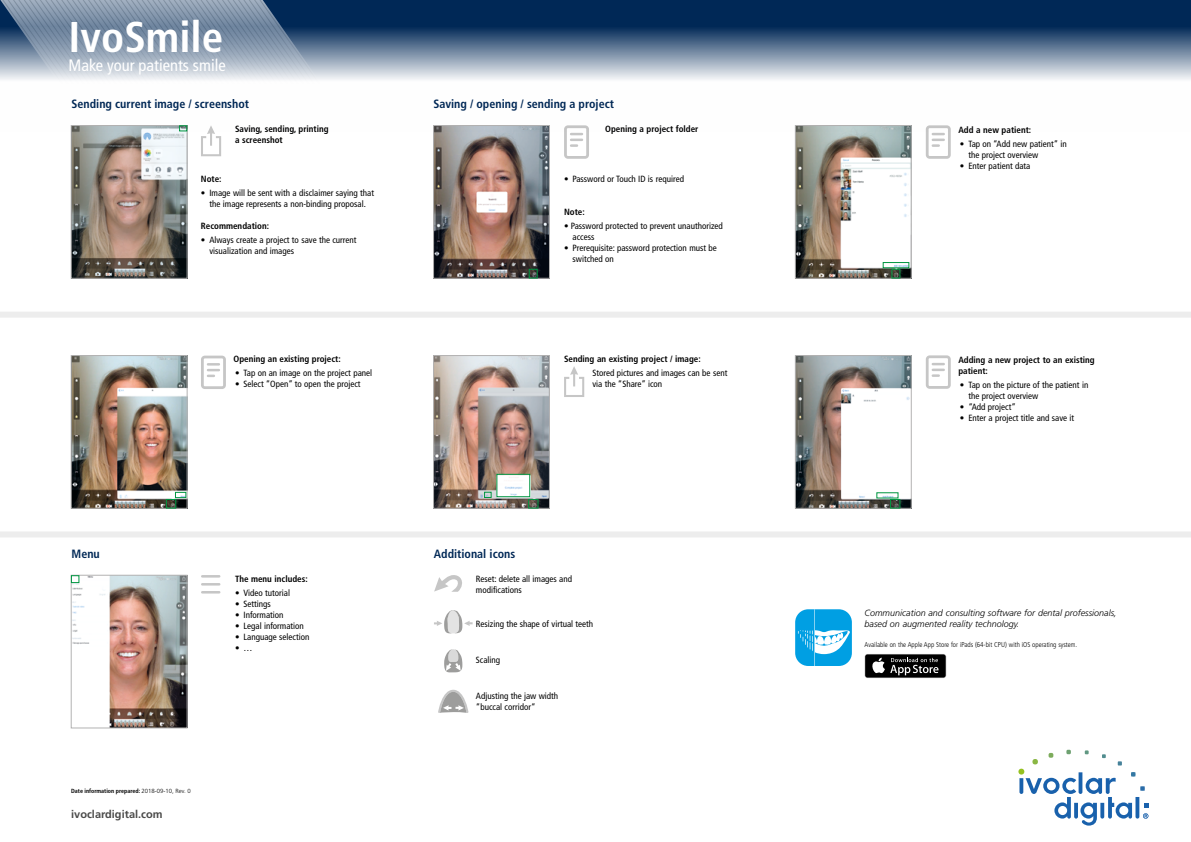
<style>
.page{position:relative;width:1191px;height:842px;background:#fff}
.page>*{position:absolute;margin:0;border:0;box-sizing:border-box;transform-origin:0 0}
.Untertitel_reg{font:700 condensed 43px "Frutiger";color:#fff}
.Untertitel_reg-2{font:condensed 16.5px "Frutiger";color:#fff}
.Untertitel_Bld{font:700 condensed 12px "Frutiger";color:#002856}
.t1{font:700 11px "Frutiger";color:#4a4a49}
.Fliesstext_7_5_9{font:condensed 9px/11px "Frutiger";color:#000}
.Fliesstext_7_5_9-2{font:700 condensed 9px/11px "Frutiger";color:#000}
.Fliesstext_7_5_9-3{font:italic 300 9px/11px "Frutiger";color:#000}
.Fliesstext_7_5_9-4{font:300 condensed 7px "Frutiger";color:#000}
.text1{font:700 condensed 6px "Frutiger";color:#000}
.s1{font-weight:300;font-stretch:normal}
</style>
<div class="page">
<svg style="left:1018px;top:750px;width:130px;height:76px"></svg>
<div style="left:0;top:312px;width:1191px;height:6px;background:#ededed"></div>
<div style="left:0;top:531px;width:1191px;height:6px;background:#ededed"></div>
<svg style="left:925px;top:132px;width:25px;height:27px"></svg>
<img style="left:73px;top:132px;width:112px;height:144px">
<div style="left:71px;top:125px;width:116px;height:153px;border:1px solid #b3b2b2"></div>
<img style="left:73px;top:577px;width:112px;height:149px">
<div style="left:71px;top:575px;width:116px;height:153px;border:1px solid #b3b2b2"></div>
<img style="left:435px;top:132px;width:112px;height:144px">
<div style="left:433px;top:125px;width:116px;height:153px;border:1px solid #b3b2b2"></div>
<div style="left:529px;top:269px;width:8px;height:9px;border:1px solid #009641"></div>
<svg style="left:201px;top:356px;width:25px;height:33px"></svg>
<svg style="left:925px;top:355px;width:25px;height:34px"></svg>
<div style="left:71px;top:575px;width:8px;height:8px;border:1px solid #009641"></div>
<img style="left:73px;top:357px;width:112px;height:149px">
<div style="left:71px;top:355px;width:116px;height:153px;border:1px solid #b3b2b2"></div>
<div style="left:175px;top:492px;width:11px;height:6px;border:1px solid #009641"></div>
<div style="left:166px;top:499px;width:10px;height:9px;border:1px solid #009641"></div>
<img style="left:797px;top:357px;width:112px;height:149px">
<div style="left:795px;top:355px;width:116px;height:153px;border:1px solid #b3b2b2"></div>
<div style="left:890px;top:499px;width:10px;height:9px;border:1px solid #009641"></div>
<svg style="left:201px;top:132px;width:20px;height:24px"></svg>
<svg style="left:564px;top:132px;width:25px;height:27px"></svg>
<img style="left:797px;top:132px;width:112px;height:144px">
<div style="left:795px;top:125px;width:116px;height:153px;border:1px solid #b3b2b2"></div>
<div style="left:891px;top:269px;width:9px;height:9px;border:1px solid #009641"></div>
<div style="left:882px;top:262px;width:27px;height:6px;border:1px solid #009641"></div>
<svg style="left:564px;top:366px;width:20px;height:31px"></svg>
<hr style="left:202px;top:575px;width:17px;height:3px;background:#c6c6c6">
<svg style="left:202px;top:583px;width:17px;height:2px"></svg>
<svg style="left:202px;top:591px;width:17px;height:2px"></svg>
<svg style="left:864px;top:654px;width:82px;height:24px"></svg>
<div style="left:865px;top:654px;width:80px;height:23px;background:#000;border-radius:2px"></div>
<svg style="left:872px;top:658px;width:66px;height:17px"></svg>
<svg style="left:434px;top:575px;width:28px;height:17px"></svg>
<svg style="left:434px;top:610px;width:38px;height:23px"></svg>
<svg style="left:444px;top:649px;width:18px;height:23px"></svg>
<svg style="left:438px;top:690px;width:30px;height:23px"></svg>
<img style="left:435px;top:357px;width:112px;height:149px">
<div style="left:433px;top:355px;width:116px;height:153px;border:1px solid #b3b2b2"></div>
<div style="left:496px;top:474px;width:34px;height:23px;border:1px solid #009641"></div>
<div style="left:484px;top:492px;width:7px;height:6px;border:1px solid #009641"></div>
<div style="left:528px;top:499px;width:10px;height:9px;border:1px solid #009641"></div>
<svg style="left:70px;top:0;width:1121px;height:132px"></svg>
<svg style="left:0;top:0;width:323px;height:86px;background:#91a1b4"></svg>
<div style="left:795px;top:609px;width:57px;height:57px;background:#009fe3;border-radius:13px"></div>
<svg style="left:798px;top:609px;width:52px;height:57px"></svg>
<p class="Untertitel_reg" style="left:69px;top:12px;width:156px">IvoSmile</p>
<p class="Untertitel_reg-2" style="left:69px;top:56px;width:158px">Make your patients smile</p>
<p class="Untertitel_Bld" style="left:72px;top:97px;width:179px">Sending current image / screenshot</p>
<p class="Untertitel_Bld" style="left:433px;top:97px;width:182px">Saving / opening / sending a project</p>
<p class="Fliesstext_7_5_9-2" style="left:235px;top:123px;width:95px">Saving, sending, printing a screenshot</p>
<p class="Fliesstext_7_5_9-2" style="left:605px;top:123px;width:95px">Opening a project folder</p>
<p class="Fliesstext_7_5_9-2" style="left:201px;top:173px;width:22px">Note:</p>
<p class="Fliesstext_7_5_9" style="left:201px;top:187px;width:174px;text-align:center">• Image will be sent with a disclaimer saying that the image represents a non-binding proposal.</p>
<p class="Fliesstext_7_5_9-2" style="left:201px;top:220px;width:70px">Recommendation:</p>
<p class="Fliesstext_7_5_9" style="left:209px;top:234px;width:149px;text-indent:-9px">• Always create a project to save the current visualization and images</p>
<p class="Fliesstext_7_5_9" style="left:564px;top:173px;width:121px">• Password or Touch ID is required</p>
<p class="Fliesstext_7_5_9-2" style="left:564px;top:206px;width:22px">Note:</p>
<p class="Fliesstext_7_5_9" style="left:572px;top:220px;width:152px;text-indent:-9px">• Password protected to prevent unauthorized access</p>
<p class="Fliesstext_7_5_9" style="left:572px;top:242px;width:146px;text-indent:-9px">• Prerequisite: password protection must be switched on</p>
<p class="Fliesstext_7_5_9-2" style="left:233px;top:353px;width:109px">Opening an existing project:</p>
<p class="Fliesstext_7_5_9" style="left:235px;top:367px;width:139px">• Tap on an image on the project panel</p>
<p class="Fliesstext_7_5_9" style="left:235px;top:378px;width:127px">• Select “Open” to open the project</p>
<p class="Fliesstext_7_5_9-2" style="left:564px;top:353px;width:138px">Sending an existing project / image:</p>
<p class="Fliesstext_7_5_9" style="left:592px;top:367px;width:136px">Stored pictures and images can be sent via the “Share” icon</p>
<p class="Untertitel_Bld" style="left:72px;top:547px;width:30px">Menu</p>
<p class="Untertitel_Bld" style="left:434px;top:547px;width:83px">Additional icons</p>
<p class="Fliesstext_7_5_9-2" style="left:958px;top:124px;width:74px">Add a new patient:</p>
<p class="Fliesstext_7_5_9" style="left:968px;top:138px;width:100px;text-indent:-9px">• Tap on “Add new patient” in the project overview</p>
<p class="Fliesstext_7_5_9" style="left:959px;top:160px;width:72px">• Enter patient data</p>
<p class="Fliesstext_7_5_9-2" style="left:958px;top:355px;width:138px">Adding a new project to an existing patient:</p>
<p class="Fliesstext_7_5_9" style="left:968px;top:379px;width:121px;text-indent:-9px">• Tap on the picture of the patient in the project overview</p>
<p class="Fliesstext_7_5_9" style="left:959px;top:401px;width:58px">• “Add project”</p>
<p class="Fliesstext_7_5_9" style="left:959px;top:412px;width:116px">• Enter a project title and save it</p>
<p class="Fliesstext_7_5_9-2" style="left:235px;top:573px;width:74px">The menu includes:</p>
<p class="Fliesstext_7_5_9" style="left:235px;top:587px;width:57px">• Video tutorial</p>
<p class="Fliesstext_7_5_9" style="left:235px;top:598px;width:37px">• Settings</p>
<p class="Fliesstext_7_5_9" style="left:235px;top:609px;width:50px">• Information</p>
<p class="Fliesstext_7_5_9" style="left:235px;top:620px;width:70px">• Legal information</p>
<p class="Fliesstext_7_5_9" style="left:235px;top:631px;width:76px">• Language selection</p>
<p class="Fliesstext_7_5_9" style="left:235px;top:642px;width:19px">• …</p>
<p class="text1" style="left:71px;top:787px;width:121px">Date information prepared: <span class="s1">2018-09-10, Rev. 0</span></p>
<p class="t1" style="left:71px;top:808px;width:93px">ivoclardigital.com</p>
<p class="Fliesstext_7_5_9" style="left:476px;top:573px;width:98px">Reset: delete all images and modifications</p>
<p class="Fliesstext_7_5_9" style="left:476px;top:618px;width:119px">Resizing the shape of virtual teeth</p>
<p class="Fliesstext_7_5_9-3" style="left:864px;top:607px;width:254px">Communication and consulting software for dental professionals, based on augmented reality technology.</p>
<p class="Fliesstext_7_5_9-4" style="left:864px;top:641px;width:214px">Available on the Apple App Store for iPads (64-bit CPU) with iOS operating system.</p>
<p class="Fliesstext_7_5_9" style="left:476px;top:654px;width:26px">Scaling</p>
<p class="Fliesstext_7_5_9" style="left:476px;top:691px;width:84px">Adjusting the jaw width</p>
<p class="Fliesstext_7_5_9" style="left:476px;top:702px;width:61px">“buccal corridor“</p>
</div>
